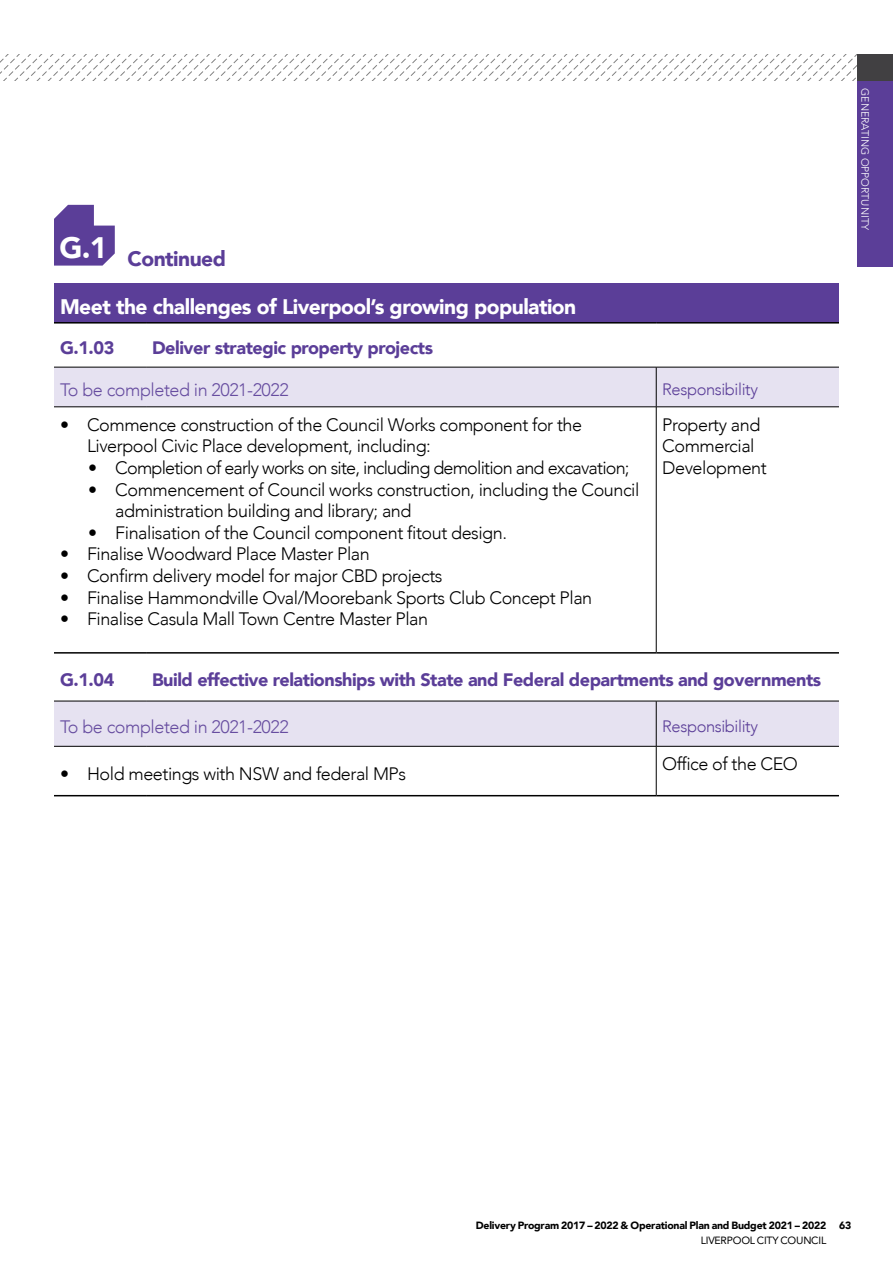
<style>
.page{position:relative;width:893px;height:1263px;background:#fff}
.page>*{position:absolute;margin:0;border:0;box-sizing:border-box;transform-origin:0 0}
.t1{font:900 21px "Avenir";letter-spacing:-.025em;color:#fff}
.t2{font:900 21px "Avenir";letter-spacing:-.025em;color:#5b3e98}
.t3{font:300 18px/21.6px "Avenir";letter-spacing:-.025em;color:#000}
.t4{font:900 18px "Avenir";letter-spacing:-.025em;color:#5b3e98}
.t5{font:300 18px "Avenir";letter-spacing:-.045em;color:#000}
.t6{font:300 18px "Avenir";letter-spacing:-.025em;color:#674da0}
.t7{font:300 16.5px "Avenir";letter-spacing:-.025em;color:#5b3e98}
.t8{font:900 10.5px "Avenir";letter-spacing:-.02em;color:#000}
.t9{font:300 10.5px "Avenir";color:#fff}
.t10{font:10.5px "Avenir";letter-spacing:-.02em;color:#000}
</style>
<div class="page">
<div style="left:857px;top:81px;width:36px;height:185px;background:#5b3e98"></div>
<svg style="left:0;top:54px;width:857px;height:27px"></svg>
<div style="left:857px;top:54px;width:36px;height:27px;background:#414042"></div>
<div style="left:54px;top:284px;width:785px;height:39px;background:#5b3e98"></div>
<svg style="left:54px;top:368px;width:785px;height:378px"></svg>
<hr style="left:656px;top:367px;width:183px;height:1px;background:#000">
<hr style="left:656px;top:407px;width:183px;height:1px;background:#000">
<hr style="left:656px;top:746px;width:1px;height:49px;background:#000">
<hr style="left:54px;top:322px;width:92px;height:2px;background:#000">
<hr style="left:146px;top:322px;width:510px;height:2px;background:#000">
<hr style="left:656px;top:322px;width:183px;height:2px;background:#000">
<hr style="left:54px;top:652px;width:92px;height:2px;background:#000">
<hr style="left:146px;top:652px;width:510px;height:2px;background:#000">
<hr style="left:656px;top:652px;width:183px;height:2px;background:#000">
<hr style="left:656px;top:367px;width:1px;height:40px;background:#000">
<hr style="left:656px;top:701px;width:1px;height:45px;background:#000">
<hr style="left:54px;top:701px;width:92px;height:1px;background:#000">
<hr style="left:146px;top:701px;width:510px;height:1px;background:#000">
<hr style="left:656px;top:701px;width:183px;height:1px;background:#000">
<hr style="left:54px;top:746px;width:92px;height:1px;background:#000">
<hr style="left:146px;top:746px;width:510px;height:1px;background:#000">
<hr style="left:656px;top:746px;width:183px;height:1px;background:#000">
<hr style="left:54px;top:367px;width:92px;height:1px;background:#000">
<hr style="left:146px;top:367px;width:510px;height:1px;background:#000">
<hr style="left:54px;top:407px;width:92px;height:1px;background:#000">
<hr style="left:146px;top:407px;width:510px;height:1px;background:#000">
<hr style="left:656px;top:407px;width:1px;height:245px;background:#000">
<hr style="left:54px;top:795px;width:92px;height:1px;background:#000">
<hr style="left:146px;top:795px;width:510px;height:1px;background:#000">
<hr style="left:656px;top:795px;width:183px;height:1px;background:#000">
<svg style="left:54px;top:205px;width:61px;height:61px"></svg>
<p class="t2" style="left:59px;top:241px;width:168px"><sup>G.1</sup> Continued</p>
<p class="t1" style="left:60px;top:288px;width:518px">Meet the challenges of Liverpool’s growing population</p>
<p class="t4" style="left:60px;top:332px;width:56px">G.1.03</p>
<p class="t4" style="left:152px;top:332px;width:283px">Deliver strategic property projects</p>
<p class="t6" style="left:60px;top:379px;width:230px">To be completed in 2021-2022</p>
<p class="t7" style="left:662px;top:380px;width:97px">Responsibility</p>
<p class="t3" style="left:87px;top:414px;width:497px;text-indent:-27px">• Commence construction of the Council Works component for the<br>Liverpool Civic Place development, including:</p>
<p class="t5" style="left:88px;top:457px;width:543px">• Completion of early works on site, including demolition and excavation;</p>
<p class="t3" style="left:115px;top:479px;width:526px;text-indent:-27px">• Commencement of Council works construction, including the Council administration building and library; and</p>
<p class="t3" style="left:88px;top:522px;width:420px">• Finalisation of the Council component fitout design.</p>
<p class="t3" style="left:60px;top:543px;width:311px">• Finalise Woodward Place Master Plan</p>
<p class="t3" style="left:60px;top:565px;width:384px">• Confirm delivery model for major CBD projects</p>
<p class="t3" style="left:60px;top:587px;width:534px">• Finalise Hammondville Oval/Moorebank Sports Club Concept Plan</p>
<p class="t3" style="left:60px;top:608px;width:370px">• Finalise Casula Mall Town Centre Master Plan</p>
<p class="t3" style="left:662px;top:414px;width:106px">Property and<br>Commercial<br>Development</p>
<p class="t4" style="left:60px;top:664px;width:56px">G.1.04</p>
<p class="t4" style="left:152px;top:664px;width:671px">Build effective relationships with State and Federal departments and governments</p>
<p class="t6" style="left:60px;top:716px;width:230px">To be completed in 2021-2022</p>
<p class="t7" style="left:662px;top:716px;width:97px">Responsibility</p>
<p class="t3" style="left:60px;top:763px;width:348px">• Hold meetings with NSW and federal MPs</p>
<p class="t3" style="left:662px;top:753px;width:137px">Office of the CEO</p>
<p class="t9" style="left:871px;top:88px;width:143px;rotate:90deg">GENERATING OPPORTUNITY</p>
<p class="t8" style="left:476px;top:1216px;width:377px">Delivery Program 2017 – 2022 &amp; Operational Plan and Budget 2021 – 2022 63</p>
<p class="t10" style="left:701px;top:1231px;width:127px">LIVERPOOL CITY COUNCIL</p>
</div>
